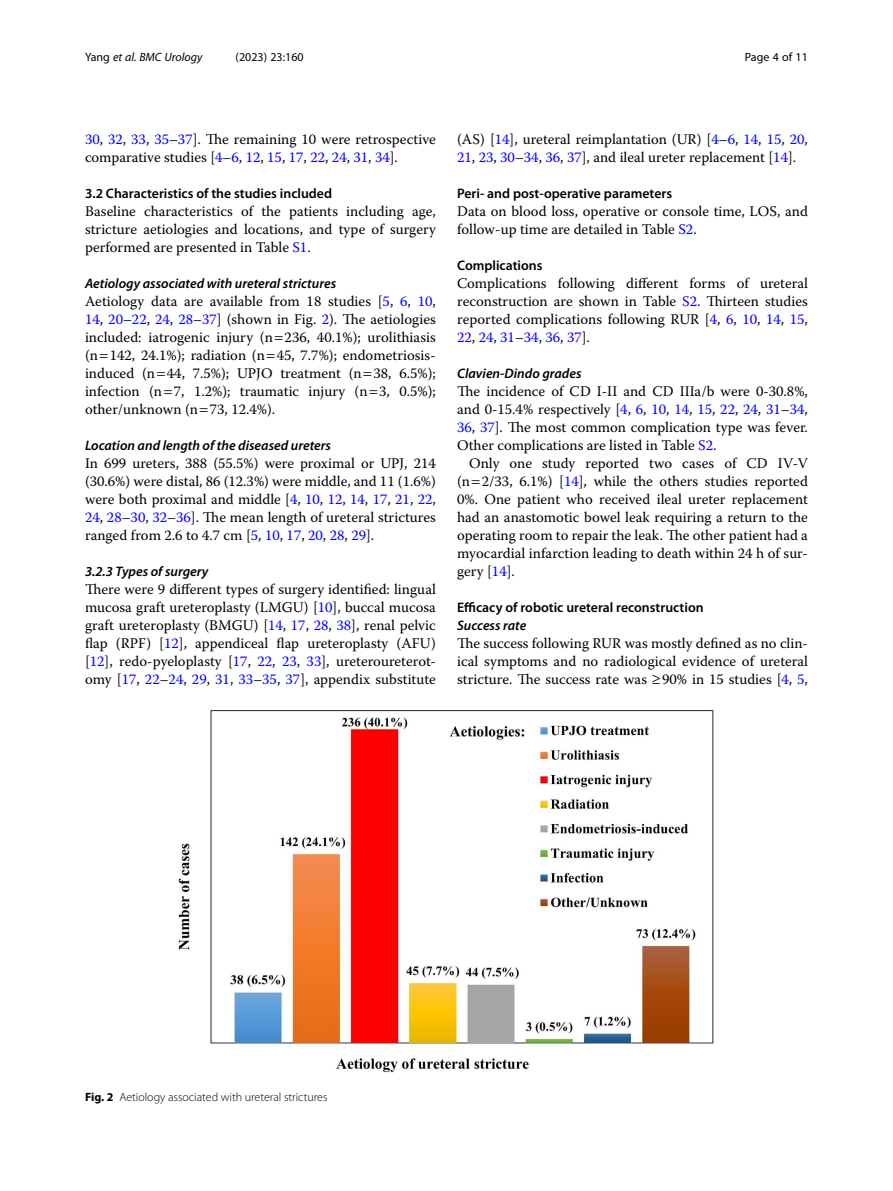
<style>
.page{position:relative;width:893px;height:1191px;background:#fff}
.page>*{position:absolute;margin:0;border:0;box-sizing:border-box;transform-origin:0 0}
.Body_Text{font:14.7px/18px "Warnock Pro";color:#000;text-align:justify}
.Body_Text_Indent{font:14.7px/18px "Warnock Pro";color:#000;text-align:justify}
.Head_2{font:600 13.8px "Myriad Pro";color:#000}
.Head_3{font:italic 600 13.8px "Myriad Pro";color:#000}
.Head_3_after_2{font:italic 600 13.8px "Myriad Pro";color:#000}
.Figure_Caption{font:300 12px "Myriad Pro";color:#000}
.t1{font:12px "Myriad Pro";color:#000}
.t2{font:italic 12px "Myriad Pro";color:#000}
.s1{font-style:normal}
.s2{color:#00f}
.s3{font-weight:700}
</style>
<div class="page">
<img style="left:178px;top:710px;width:536px;height:363px">
<p class="t2" style="left:85px;top:50px;width:119px"><span class="s1">Yang</span> et al. BMC Urology</p>
<p class="t1" style="left:236px;top:50px;width:70px">(2023) 23:160</p>
<p class="t1" style="left:745px;top:50px;width:65px">Page 4 of 11</p>
<p class="Body_Text" style="left:85px;top:130px;width:352px"><span class="s2">30</span>, <span class="s2">32</span>, <span class="s2">33</span>, <span class="s2">35</span>–<span class="s2">37</span>]. The remaining 10 were retrospective comparative studies [<span class="s2">4</span>–<span class="s2">6</span>, <span class="s2">12</span>, <span class="s2">15</span>, <span class="s2">17</span>, <span class="s2">22</span>, <span class="s2">24</span>, <span class="s2">31</span>, <span class="s2">34</span>].</p>
<p class="Head_2" style="left:85px;top:185px;width:249px">3.2 Characteristics of the studies included</p>
<p class="Body_Text" style="left:85px;top:202px;width:352px">Baseline characteristics of the patients including age, stricture aetiologies and locations, and type of surgery performed are presented in Table <span class="s2">S1</span>.</p>
<p class="Head_3" style="left:85px;top:275px;width:253px">Aetiology associated with ureteral strictures</p>
<p class="Body_Text" style="left:85px;top:292px;width:352px">Aetiology data are available from 18 studies [<span class="s2">5</span>, <span class="s2">6</span>, <span class="s2">10</span>, <span class="s2">14</span>, <span class="s2">20</span>–<span class="s2">22</span>, <span class="s2">24</span>, <span class="s2">28</span>–<span class="s2">37</span>] (shown in Fig. <span class="s2">2</span>). The aetiologies included: iatrogenic injury (n 236, 40.1%); urolithiasis (n 142, 24.1%); radiation (n 45, 7.7%); endometriosis&shy;induced (n 44, 7.5%); UPJO treatment (n 38, 6.5%); infection (n 7, 1.2%); traumatic injury (n 3, 0.5%); other/unknown (n 73, 12.4%).</p>
<p class="Head_3" style="left:85px;top:437px;width:248px">Location and length of the diseased ureters</p>
<p class="Body_Text" style="left:85px;top:454px;width:352px">In 699 ureters, 388 (55.5%) were proximal or UPJ, 214 (30.6%) were distal, 86 (12.3%) were middle, and 11 (1.6%) were both proximal and middle [<span class="s2">4</span>, <span class="s2">10</span>, <span class="s2">12</span>, <span class="s2">14</span>, <span class="s2">17</span>, <span class="s2">21</span>, <span class="s2">22</span>, <span class="s2">24</span>, <span class="s2">28</span>–<span class="s2">30</span>, <span class="s2">32</span>–<span class="s2">36</span>]. The mean length of ureteral strictures ranged from 2.6 to 4.7 cm [<span class="s2">5</span>, <span class="s2">10</span>, <span class="s2">17</span>, <span class="s2">20</span>, <span class="s2">28</span>, <span class="s2">29</span>].</p>
<p class="Head_3" style="left:85px;top:563px;width:125px">3.2.3 Types of surgery</p>
<p class="Body_Text" style="left:85px;top:580px;width:352px">There were 9 different types of surgery identified: lingual mucosa graft ureteroplasty (LMGU) [<span class="s2">10</span>], buccal mucosa graft ureteroplasty (BMGU) [<span class="s2">14</span>, <span class="s2">17</span>, <span class="s2">28</span>, <span class="s2">38</span>], renal pelvic flap (RPF) [<span class="s2">12</span>], appendiceal flap ureteroplasty (AFU) [<span class="s2">12</span>], redo-pyeloplasty [<span class="s2">17</span>, <span class="s2">22</span>, <span class="s2">23</span>, <span class="s2">33</span>], ureteroureterot&shy;omy [<span class="s2">17</span>, <span class="s2">22</span>–<span class="s2">24</span>, <span class="s2">29</span>, <span class="s2">31</span>, <span class="s2">33</span>–<span class="s2">35</span>, <span class="s2">37</span>], appendix substitute</p>
<p class="Body_Text" style="left:457px;top:130px;width:352px">(AS) [<span class="s2">14</span>], ureteral reimplantation (UR) [<span class="s2">4</span>–<span class="s2">6</span>, <span class="s2">14</span>, <span class="s2">15</span>, <span class="s2">20</span>,<br><span class="s2">21</span>, <span class="s2">23</span>, <span class="s2">30</span>–<span class="s2">34</span>, <span class="s2">36</span>, <span class="s2">37</span>], and ileal ureter replacement [<span class="s2">14</span>].</p>
<p class="Head_2" style="left:457px;top:185px;width:217px">Peri- and post-operative parameters</p>
<p class="Body_Text" style="left:457px;top:202px;width:352px">Data on blood loss, operative or console time, LOS, and follow-up time are detailed in Table <span class="s2">S2</span>.</p>
<p class="Head_2" style="left:457px;top:257px;width:87px">Complications</p>
<p class="Body_Text" style="left:457px;top:274px;width:352px">Complications following different forms of ureteral reconstruction are shown in Table <span class="s2">S2</span>. Thirteen studies reported complications following RUR [<span class="s2">4</span>, <span class="s2">6</span>, <span class="s2">10</span>, <span class="s2">14</span>, <span class="s2">15</span>, <span class="s2">22</span>, <span class="s2">24</span>, <span class="s2">31</span>–<span class="s2">34</span>, <span class="s2">36</span>, <span class="s2">37</span>].</p>
<p class="Head_3" style="left:457px;top:365px;width:126px">Clavien-Dindo grades</p>
<p class="Body_Text" style="left:457px;top:382px;width:352px">The incidence of CD I-II and CD IIIa/b were 0-30.8%, and 0-15.4% respectively [<span class="s2">4</span>, <span class="s2">6</span>, <span class="s2">10</span>, <span class="s2">14</span>, <span class="s2">15</span>, <span class="s2">22</span>, <span class="s2">24</span>, <span class="s2">31</span>–<span class="s2">34</span>, <span class="s2">36</span>, <span class="s2">37</span>]. The most common complication type was fever.<br>Other complications are listed in Table <span class="s2">S2</span>.</p>
<p class="Body_Text_Indent" style="left:457px;top:454px;width:352px;text-indent:12px">Only one study reported two cases of CD IV-V (n 2/33, 6.1%) [<span class="s2">14</span>], while the others studies reported 0%. One patient who received ileal ureter replacement had an anastomotic bowel leak requiring a return to the operating room to repair the leak. The other patient had a myocardial infarction leading to death within 24 h of sur&shy;gery [<span class="s2">14</span>].</p>
<p class="Head_2" style="left:457px;top:599px;width:248px">Efficacy of robotic ureteral reconstruction</p>
<p class="Head_3_after_2" style="left:457px;top:617px;width:71px">Success rate</p>
<p class="Body_Text" style="left:457px;top:634px;width:352px">The success following RUR was mostly defined as no clin&shy;ical symptoms and no radiological evidence of ureteral stricture. The success rate was ≥90% in 15 studies [<span class="s2">4</span>, <span class="s2">5</span>,</p>
<p class="Figure_Caption" style="left:85px;top:1090px;width:244px"><span class="s3">Fig. 2</span> Aetiology associated with ureteral strictures</p>
</div>
